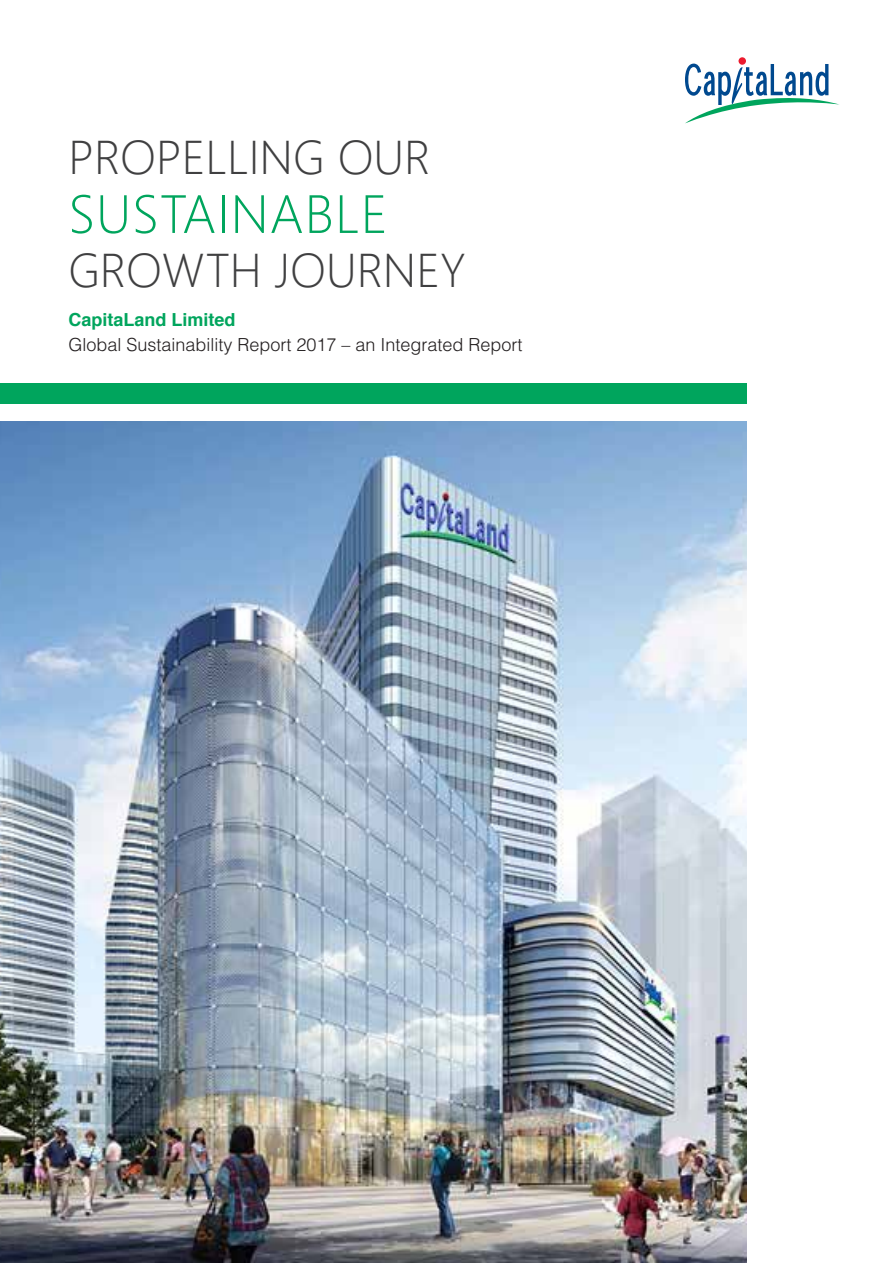
<style>
.page{position:relative;width:893px;height:1263px;background:#fff}
.page>*{position:absolute;margin:0;border:0;box-sizing:border-box;transform-origin:0 0}
.t1{font:300 53.85px "Segoe UI";letter-spacing:.02em;color:#00a55d}
.t2{font:300 47.25px "Segoe UI";color:#404041}
.t3{font:300 18px/25px "Helvetica";color:#231f20}
.s1{font-weight:700;color:#00a55d}
</style>
<div class="page">
<img style="left:0;top:421px;width:746px;height:842px">
<svg style="left:685px;top:64px;width:154px;height:60px"></svg>
<div style="left:738px;top:57px;width:8px;height:8px;background:#ec1b2e;border-radius:50%"></div>
<div style="left:0;top:383px;width:746px;height:21px;background:#00a55d"></div>
<p class="t2" style="left:68px;top:113px;width:364px">PROPELLING OUR</p>
<p class="t1" style="left:68px;top:163px;width:321px">SUSTAINABLE</p>
<p class="t2" style="left:68px;top:226px;width:399px">GROWTH JOURNEY</p>
<p class="t3" style="left:68px;top:306px;width:456px"><span class="s1">CapitaLand Limited<br></span>Global Sustainability Report 2017 – an Integrated Report</p>
</div>
